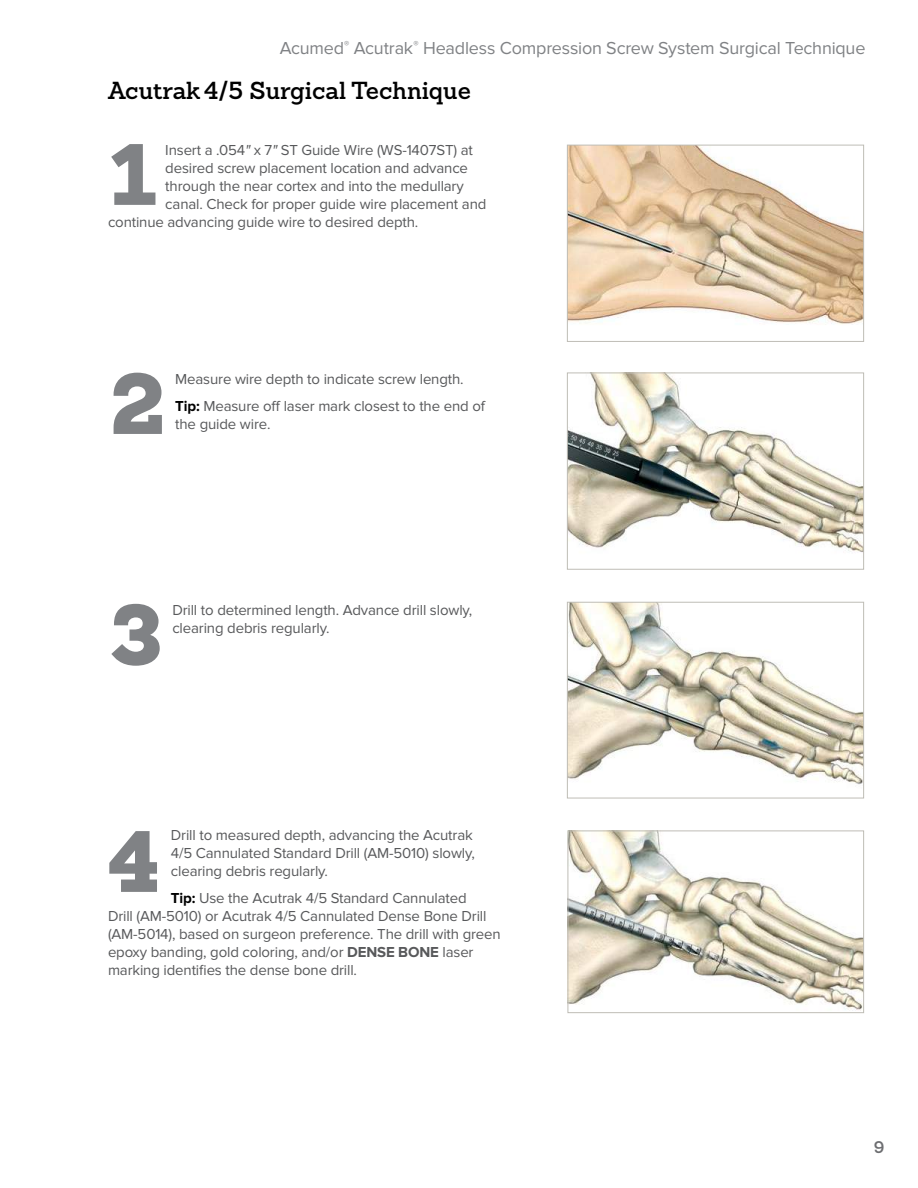
<style>
.page{position:relative;width:918px;height:1188px;background:#fff}
.page>*{position:absolute;margin:0;border:0;box-sizing:border-box;transform-origin:0 0}
.t1{font:900 84.75px "Sanchez Slab";color:#808285}
.t2{font:600 24px "Sanchez Slab";color:#000}
.t3{font:18px "Proxima Nova";letter-spacing:-.01em;color:#808285}
.t4{font:600 16.5px "Sanchez Slab";color:#6d6e71}
.t5{font:15px/18px "Proxima Nova";letter-spacing:-.01em;color:#58595b}
.s1{font-style:italic}
.s2{font-weight:700;color:#000}
.s3{font-weight:700}
</style>
<div class="page">
<img style="left:569px;top:147px;width:293px;height:178px">
<div style="left:567px;top:145px;width:297px;height:197px;border:1px solid #bfbdb6"></div>
<img style="left:569px;top:604px;width:293px;height:181px">
<div style="left:567px;top:602px;width:297px;height:196px;border:1px solid #bfbdb6"></div>
<img style="left:569px;top:375px;width:293px;height:177px">
<div style="left:567px;top:373px;width:297px;height:197px;border:1px solid #bfbdb6"></div>
<img style="left:570px;top:833px;width:292px;height:178px">
<div style="left:568px;top:831px;width:296px;height:182px;border:1px solid #bfbdb6"></div>
<p class="t3" style="left:280px;top:38px;width:587px">Acumed<sup>®</sup> Acutrak<sup>®</sup> Headless Compression Screw System Surgical Technique</p>
<h2 class="t2" style="left:108px;top:75px;width:364px">Acutrak4/5 Surgical Technique</h2>
<h1 class="t1" style="left:110px;top:113px;width:48px">1</h1>
<p class="t5" style="left:165px;top:142px;width:309px">Insert a .054<span class="s1">"</span> x 7<span class="s1">"</span> ST Guide Wire (WS-1407ST) at</p>
<p class="t5" style="left:165px;top:160px;width:304px">desired screw placement location and advance</p>
<p class="t5" style="left:165px;top:178px;width:300px">through the near cortex and into the medullary</p>
<p class="t5" style="left:165px;top:196px;width:323px">canal. Check for proper guide wire placement and</p>
<p class="t5" style="left:108px;top:214px;width:312px">continue advancing guide wire to desired depth.</p>
<h1 class="t1" style="left:110px;top:342px;width:58px">2</h1>
<p class="t5" style="left:175px;top:365px;width:311px;line-height:27px">Measure wire depth to indicate screw length.<br><span class="s2">Tip:</span> Measure off laser mark closest to the end of</p>
<p class="t5" style="left:175px;top:415px;width:97px">the guide wire.</p>
<h1 class="t1" style="left:110px;top:573px;width:56px">3</h1>
<p class="t5" style="left:172px;top:602px;width:301px">Drill to determined length. Advance drill slowly, clearing debris regularly.</p>
<p class="t5" style="left:171px;top:827px;width:306px">Drill to measured depth, advancing the Acutrak<br>4/5 Cannulated Standard Drill (AM-5010) slowly, clearing debris regularly.</p>
<p class="t5" style="left:108px;top:890px;width:394px;text-indent:63px"><span class="s2">Tip:</span> Use the Acutrak 4/5 Standard Cannulated<br>Drill (AM-5010) or Acutrak 4/5 Cannulated Dense Bone Drill (AM-5014), based on surgeon preference. The drill with green epoxy banding, gold coloring, and/or <span class="s3">DENSE BONE</span> laser marking identifies the dense bone drill.</p>
<h1 class="t1" style="left:108px;top:800px;width:55px">4</h1>
<p class="t4" style="left:874px;top:1136px;width:12px">9</p>
</div>
